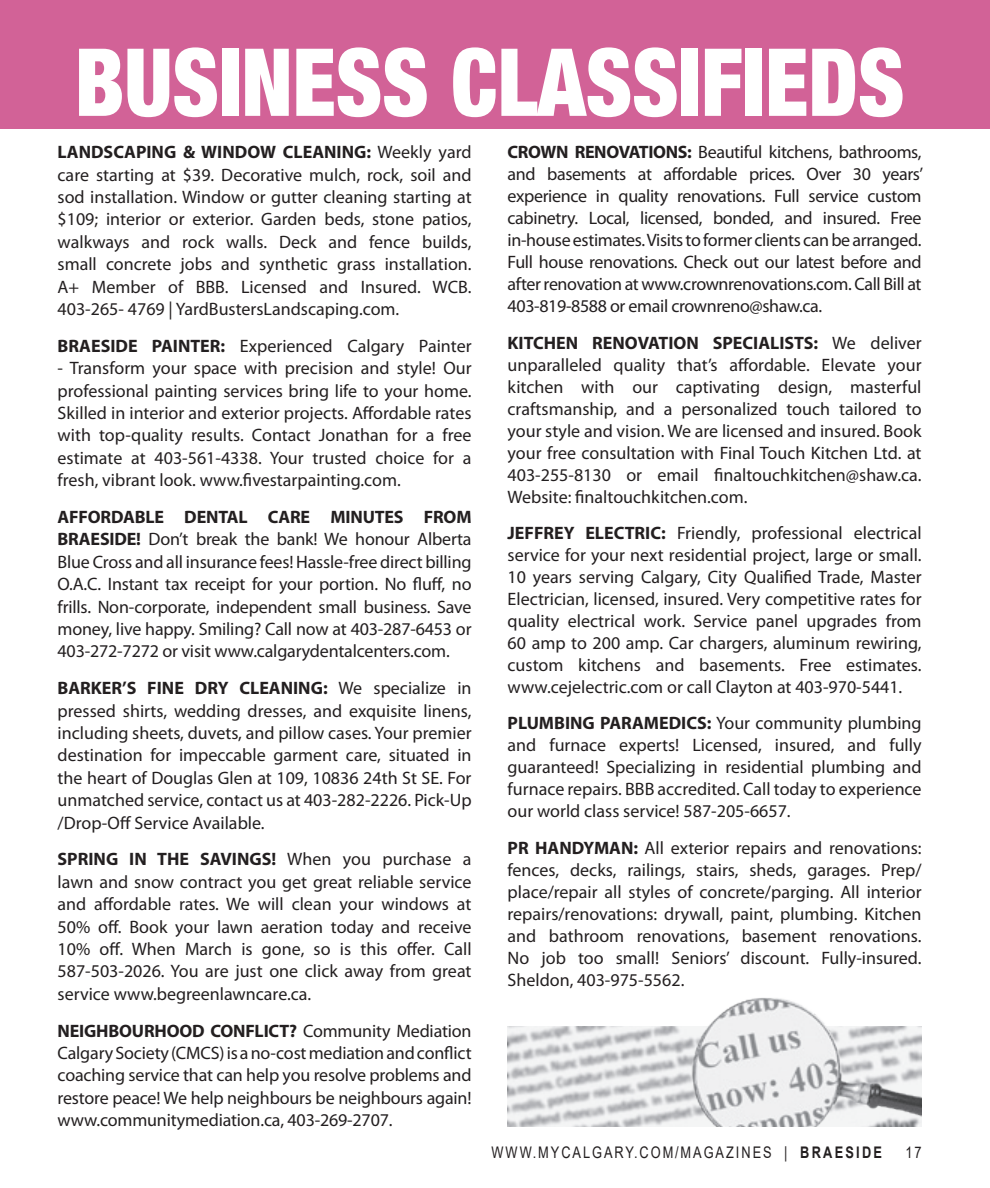
<style>
.page{position:relative;width:990px;height:1188px;background:#fff}
.page>*{position:absolute;margin:0;border:0;box-sizing:border-box;transform-origin:0 0}
.t1{font:900 condensed 94px "Helvetica Neue LT Std";color:#fff;scale:.92 1}
.Body_text{font:18px/22.4px "Myriad Pro";color:#231f20;text-align:justify}
.t2{font:16px "Arial";letter-spacing:.155em;color:#231f20;scale:.8 1}
.s1{font-weight:700}
</style>
<div class="page">
<img style="left:508px;top:1027px;width:177px;height:99px">
<img style="left:685px;top:998px;width:237px;height:128px">
<div style="left:0;top:0;width:990px;height:129px;background:#d26297"></div>
<p class="t1" style="left:75px;top:24px;width:903px">BUSINESS CLASSIFIEDS</p>
<p class="Body_text" style="left:508px;top:141px;width:417px"><span class="s1">CROWN RENOVATIONS:</span> Beautiful kitchens, bathrooms, and basements at affordable prices. Over 30 years’ experience in quality renovations. Full service custom cabinetry. Local, licensed, bonded, and insured. Free in-house estimates. Visits to former clients can be arranged.<br>Full house renovations. Check out our latest before and after renovation at www.crownrenovations.com. Call Bill at 403-819-8588 or email crownreno@shaw.ca.</p>
<p class="Body_text" style="left:508px;top:331px;width:416px"><span class="s1">KITCHEN RENOVATION SPECIALISTS:</span> We deliver unparalleled quality that’s affordable. Elevate your kitchen with our captivating design, masterful craftsmanship, and a personalized touch tailored to your style and vision. We are licensed and insured. Book your free consultation with Final Touch Kitchen Ltd. at 403-255-8130 or email finaltouchkitchen@shaw.ca.<br>Website: finaltouchkitchen.com.</p>
<p class="Body_text" style="left:508px;top:522px;width:416px"><span class="s1">JEFFREY ELECTRIC:</span> Friendly, professional electrical service for your next residential project, large or small.<br>10 years serving Calgary, City Qualified Trade, Master Electrician, licensed, insured. Very competitive rates for quality electrical work. Service panel upgrades from 60 amp to 200 amp. Car chargers, aluminum rewiring, custom kitchens and basements. Free estimates. www.cejelectric.com or call Clayton at 403-970-5441.</p>
<p class="Body_text" style="left:508px;top:712px;width:416px"><span class="s1">PLUMBING PARAMEDICS:</span> Your community plumbing and furnace experts! Licensed, insured, and fully guaranteed! Specializing in residential plumbing and furnace repairs. BBB accredited. Call today to experience our world class service! 587-205-6657.</p>
<p class="Body_text" style="left:508px;top:837px;width:416px"><span class="s1">PR HANDYMAN:</span> All exterior repairs and renovations: fences, decks, railings, stairs, sheds, garages. Prep/ place/repair all styles of concrete/parging. All interior repairs/renovations: drywall, paint, plumbing. Kitchen and bathroom renovations, basement renovations.<br>No job too small! Seniors’ discount. Fully-insured.<br>Sheldon, 403-975-5562.</p>
<p class="Body_text" style="left:58px;top:141px;width:416px"><span class="s1">LANDSCAPING &amp; WINDOW CLEANING:</span> Weekly yard care starting at $39. Decorative mulch, rock, soil and sod installation. Window or gutter cleaning starting at $109; interior or exterior. Garden beds, stone patios, walkways and rock walls. Deck and fence builds, small concrete jobs and synthetic grass installation.<br>A+ Member of BBB. Licensed and Insured. WCB.<br>403-265- 4769 | YardBustersLandscaping.com.</p>
<p class="Body_text" style="left:58px;top:334px;width:416px"><span class="s1">BRAESIDE PAINTER:</span> Experienced Calgary Painter</p>
<p class="Body_text" style="left:58px;top:357px;width:416px">- Transform your space with precision and style! Our professional painting services bring life to your home.<br>Skilled in interior and exterior projects. Affordable rates with top-quality results. Contact Jonathan for a free estimate at 403-561-4338. Your trusted choice for a fresh, vibrant look. www.fivestarpainting.com.</p>
<p class="Body_text" style="left:58px;top:505px;width:416px"><span class="s1">AFFORDABLE DENTAL CARE MINUTES FROM BRAESIDE!</span> Don’t break the bank! We honour Alberta Blue Cross and all insurance fees! Hassle-free direct billing O.A.C. Instant tax receipt for your portion. No fluff, no frills. Non-corporate, independent small business. Save money, live happy. Smiling? Call now at 403-287-6453 or 403-272-7272 or visit www.calgarydentalcenters.com.</p>
<p class="Body_text" style="left:58px;top:677px;width:416px"><span class="s1">BARKER’S FINE DRY CLEANING:</span> We specialize in pressed shirts, wedding dresses, and exquisite linens, including sheets, duvets, and pillow cases. Your premier destination for impeccable garment care, situated in the heart of Douglas Glen at 109, 10836 24th St SE. For unmatched service, contact us at 403-282-2226. Pick-Up /Drop-Off Service Available.</p>
<p class="Body_text" style="left:58px;top:848px;width:416px"><span class="s1">SPRING IN THE SAVINGS!</span> When you purchase a lawn and snow contract you get great reliable service and affordable rates. We will clean your windows at 50% off. Book your lawn aeration today and receive 10% off. When March is gone, so is this offer. Call 587-503-2026. You are just one click away from great service www.begreenlawncare.ca.</p>
<p class="Body_text" style="left:58px;top:1019px;width:416px"><span class="s1">NEIGHBOURHOOD CONFLICT?</span> Community Mediation Calgary Society (CMCS) is a no-cost mediation and conflict coaching service that can help you resolve problems and restore peace! We help neighbours be neighbours again! www.communitymediation.ca, 403-269-2707.</p>
<p class="t2" style="left:492px;top:1141px;width:490px">WWW.MYCALGARY.COM/MAGAZINES | <span class="s1">BRAESIDE</span></p>
<p class="t2" style="left:906px;top:1141px;width:22px">17</p>
</div>
